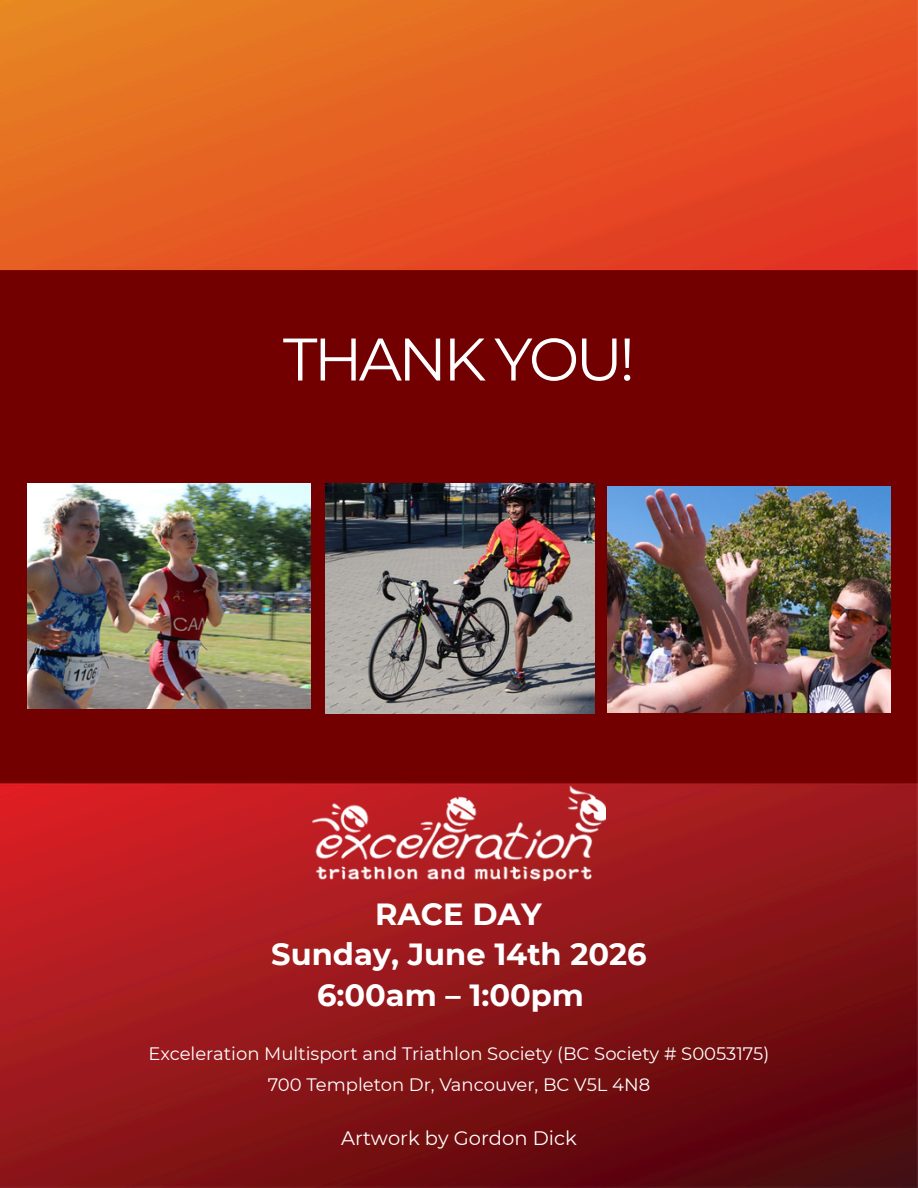
<style>
.page{position:relative;width:918px;height:1188px;background:#fff}
.page>*{position:absolute;margin:0;border:0;box-sizing:border-box;transform-origin:0 0}
.t1{font:60px "Montserrat";letter-spacing:-.06em;color:#fff}
.t2{font:700 30.6px "Montserrat";color:#fff}
.t3{font:19.5px "Montserrat";color:#fff}
.t4{font:18px "Montserrat";color:#fff}
</style>
<div class="page">
<img style="left:0;top:0;width:918px;height:1188px">
<img style="left:325px;top:484px;width:269px;height:229px">
<img style="left:28px;top:484px;width:282px;height:225px">
<img style="left:608px;top:486px;width:283px;height:226px">
<img style="left:312px;top:786px;width:294px;height:95px">
<p class="t1" style="left:283px;top:322px;width:353px">THANK YOU!</p>
<h3 class="t2" style="left:375px;top:895px;width:168px">RACE DAY</h3>
<h3 class="t2" style="left:271px;top:935px;width:377px">Sunday, June 14th 2026</h3>
<p class="t2" style="left:317px;top:977px;width:269px">6:00am – 1:00pm</p>
<p class="t4" style="left:149px;top:1043px;width:622px">Exceleration Multisport and Triathlon Society (BC Society # S0053175)</p>
<p class="t4" style="left:268px;top:1073px;width:384px">700 Templeton Dr, Vancouver, BC V5L 4N8</p>
<h2 class="t3" style="left:341px;top:1127px;width:237px">Artwork by Gordon Dick</h2>
</div>
